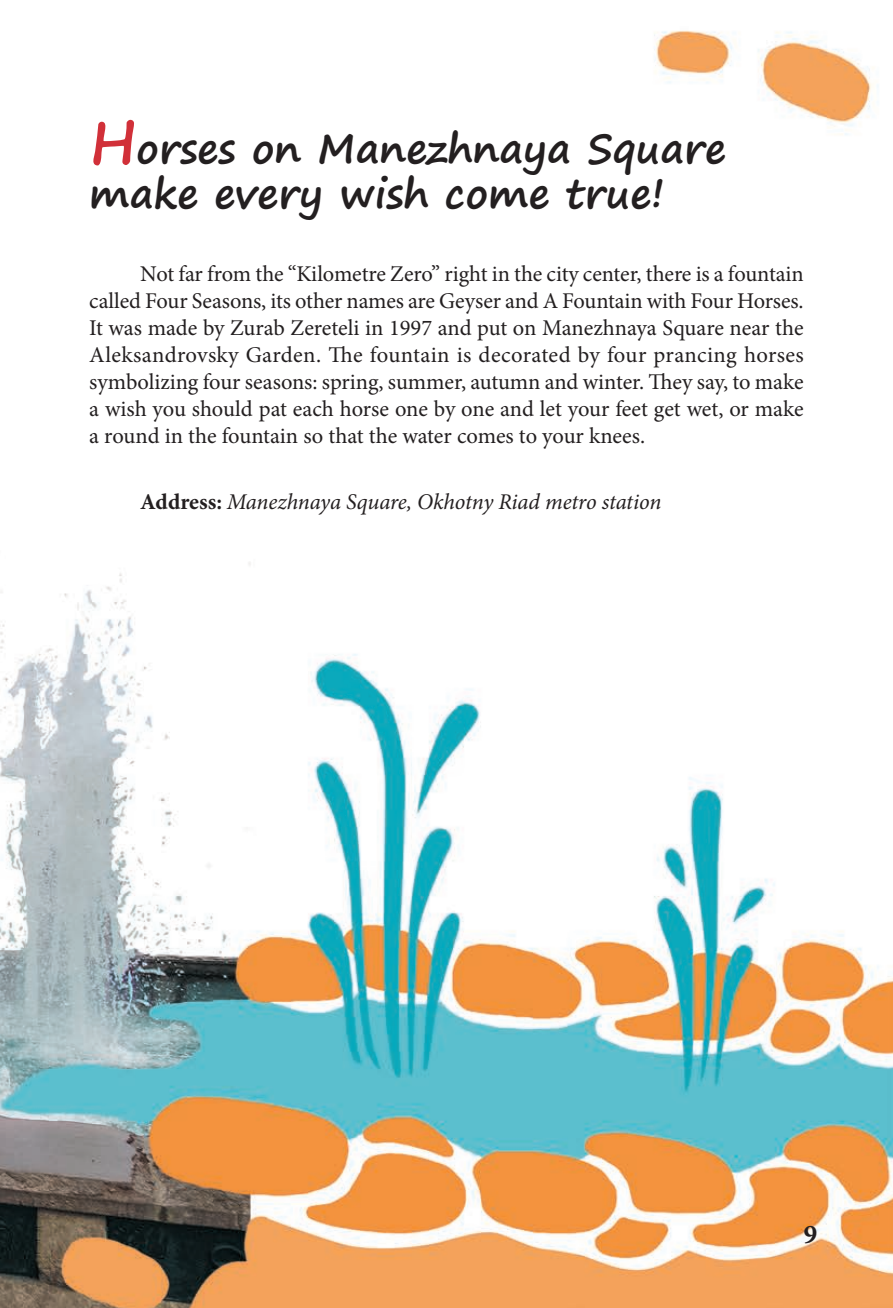
<style>
.page{position:relative;width:893px;height:1308px;background:#fff}
.page>*{position:absolute;margin:0;border:0;box-sizing:border-box;transform-origin:0 0}
.Заголовок_2_eng{font:700 40.5px/45px "Segoe Print";color:#231f20}
.t1{font:700 27px "Minion Pro";color:#231f20}
.Обычный-1{font:22.5px/27px "Minion Pro";letter-spacing:-.005em;color:#231f20;text-align:justify}
.адрес{font:italic 22.5px "Minion Pro";letter-spacing:-.01em;color:#231f20}
.s1{font-size:58.5px;color:#d13039}
.s2{font-weight:700;font-style:normal}
</style>
<div class="page">
<img style="left:0;top:30px;width:893px;height:1277px">
<p class="Заголовок_2_eng" style="left:89px;top:125px;width:638px"><span class="s1">H</span>orses on Manezhnaya Square make every wish come true!</p>
<p class="Обычный-1" style="left:89px;top:261px;width:716px;text-indent:51px">Not far from the “Kilometre Zero” right in the city center, there is a fountain called Four Seasons, its other names are Geyser and A Fountain with Four Horses.<br>It was made by Zurab Zereteli in 1997 and put on Manezhnaya Square near the Aleksandrovsky Garden. The fountain is decorated by four prancing horses symbolizing four seasons: spring, summer, autumn and winter. They say, to make a wish you should pat each horse one by one and let your feet get wet, or make a round in the fountain so that the water comes to your knees.</p>
<p class="адрес" style="left:140px;top:486px;width:523px"><span class="s2">Address:</span> Manezhnaya Square, Okhotny Riad metro station</p>
<p class="t1" style="left:804px;top:1215px;width:15px">9</p>
</div>
